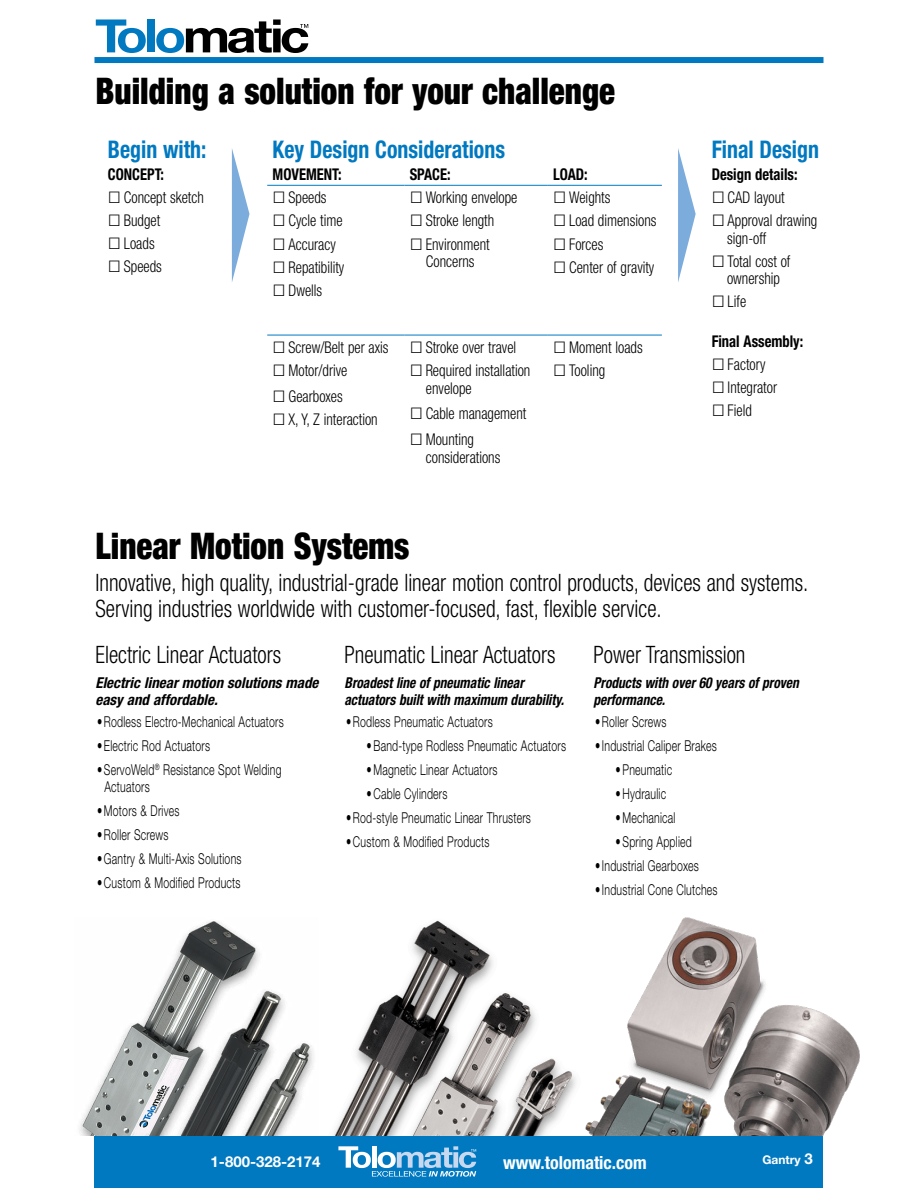
<style>
.page{position:relative;width:918px;height:1188px;background:#fff}
.page>*{position:absolute;margin:0;border:0;box-sizing:border-box;transform-origin:0 0}
.t1{font:900 condensed 36.75px "Helvetica Neue LT Std";color:#000;scale:.9 1}
.t2{font:700 condensed 24.3px "Helvetica Neue LT Std";color:#0079c1;scale:.9 1}
.t3{font:300 condensed 24px/25.5px "Helvetica Neue LT Std";color:#000;scale:.9 1}
.t4{font:700 condensed 18px "Helvetica Neue LT Std";color:#fff}
.t5{font:300 condensed 16.2px/17.5px "Helvetica Neue LT Std";color:#000;scale:.9 1}
.t6{font:700 condensed 16.2px "Helvetica Neue LT Std";color:#000;scale:.9 1}
.t7{font:300 15px/16.5px "Helvetica Neue LT Std";letter-spacing:.02em;color:#000;scale:.7 1}
.t8{font:italic 700 condensed 15px/16.5px "Helvetica Neue LT Std";color:#000;scale:.9 1}
.t9{font:italic 700 condensed 15px/16.5px "Helvetica Neue LT Std";color:#000}
.t10{font:700 15px "Helvetica Neue LT Std";color:#fff}
.t11{font:700 12px "Helvetica Neue LT Std";color:#fff}
.s1{font-family:"Arial";font-weight:400;font-stretch:normal;font-size:24.3px}
.s2{font-size:15px}
</style>
<div class="page">
<div style="left:94px;top:57px;width:730px;height:6px;background:#0079c1"></div>
<div style="left:94px;top:1136px;width:730px;height:52px;background:#0079c1"></div>
<svg style="left:338px;top:1146px;width:138px;height:31px"></svg>
<hr style="left:267px;top:185px;width:137px;height:1px;background:#0079c1">
<hr style="left:404px;top:185px;width:144px;height:1px;background:#0079c1">
<hr style="left:548px;top:185px;width:114px;height:1px;background:#0079c1">
<hr style="left:267px;top:335px;width:137px;height:1px;background:#0079c1">
<hr style="left:404px;top:335px;width:144px;height:1px;background:#0079c1">
<hr style="left:548px;top:335px;width:114px;height:1px;background:#0079c1">
<svg style="left:232px;top:149px;width:18px;height:133px"></svg>
<svg style="left:678px;top:148px;width:18px;height:134px"></svg>
<svg style="left:96px;top:19px;width:50px;height:34px"></svg>
<div style="left:147px;top:19px;width:8px;height:33px;background:#0079c1"></div>
<svg style="left:156px;top:19px;width:152px;height:34px"></svg>
<img style="left:79px;top:921px;width:234px;height:215px">
<img style="left:332px;top:920px;width:244px;height:216px">
<img style="left:585px;top:918px;width:274px;height:218px">
<h1 class="t1" style="left:96px;top:68px;width:579px">Building a solution for your challenge</h1>
<h2 class="t2" style="left:108px;top:134px;width:111px">Begin with:</h2>
<p class="t6" style="left:108px;top:164px;width:64px">CONCEPT:</p>
<p class="t5" style="left:108px;top:188px;width:108px"><span class="s1">□</span> Concept sketch</p>
<p class="t5" style="left:108px;top:211px;width:60px"><span class="s1">□</span> Budget</p>
<p class="t5" style="left:108px;top:235px;width:53px"><span class="s1">□</span> Loads</p>
<p class="t5" style="left:108px;top:258px;width:61px"><span class="s1">□</span> Speeds</p>
<h2 class="t2" style="left:273px;top:134px;width:260px">Key Design Considerations</h2>
<p class="t6" style="left:273px;top:164px;width:78px">MOVEMENT:</p>
<p class="t6" style="left:410px;top:164px;width:47px">SPACE:</p>
<p class="t6" style="left:553px;top:164px;width:40px">LOAD:</p>
<p class="t5" style="left:273px;top:189px;width:61px"><span class="s1">□</span> Speeds</p>
<p class="t5" style="left:410px;top:189px;width:121px"><span class="s1">□</span> Working envelope</p>
<p class="t5" style="left:553px;top:189px;width:65px"><span class="s1">□</span> Weights</p>
<p class="t5" style="left:273px;top:212px;width:79px"><span class="s1">□</span> Cycle time</p>
<p class="t5" style="left:410px;top:212px;width:95px"><span class="s1">□</span> Stroke length</p>
<p class="t5" style="left:553px;top:212px;width:116px"><span class="s1">□</span> Load dimensions</p>
<p class="t5" style="left:273px;top:235px;width:72px"><span class="s1">□</span> Accuracy</p>
<p class="t5" style="left:410px;top:235px;width:90px;text-align:center"><span class="s1">□</span> Environment<br>Concerns</p>
<p class="t5" style="left:553px;top:235px;width:57px"><span class="s1">□</span> Forces</p>
<p class="t5" style="left:273px;top:258px;width:81px"><span class="s1">□</span> Repatibility</p>
<p class="t5" style="left:553px;top:258px;width:114px"><span class="s1">□</span> Center of gravity</p>
<p class="t5" style="left:273px;top:281px;width:57px"><span class="s1">□</span> Dwells</p>
<p class="t5" style="left:273px;top:338px;width:272px"><span class="s1">□</span> Screw/Belt per axis <span class="s1">□</span> Stroke over travel</p>
<p class="t5" style="left:553px;top:338px;width:101px"><span class="s1">□</span> Moment loads</p>
<p class="t5" style="left:273px;top:362px;width:85px"><span class="s1">□</span> Motor/drive</p>
<p class="t5" style="left:273px;top:387px;width:80px"><span class="s1">□</span> Gearboxes</p>
<p class="t5" style="left:426px;top:362px;width:118px;text-indent:-16px"><span class="s1">□</span> Required installation envelope</p>
<p class="t5" style="left:410px;top:405px;width:131px"><span class="s1">□</span> Cable management</p>
<p class="t5" style="left:426px;top:430px;width:84px;text-indent:-16px"><span class="s1">□</span> Mounting considerations</p>
<p class="t5" style="left:553px;top:362px;width:59px"><span class="s1">□</span> Tooling</p>
<p class="t5" style="left:273px;top:410px;width:118px"><span class="s1">□</span> X, Y, Z interaction</p>
<h1 class="t1" style="left:96px;top:523px;width:351px">Linear Motion Systems</h1>
<h2 class="t2" style="left:712px;top:134px;width:121px">Final Design</h2>
<p class="t6" style="left:712px;top:164px;width:97px">Design details:</p>
<p class="t5" style="left:712px;top:188px;width:83px"><span class="s1">□</span> CAD layout</p>
<p class="t5" style="left:727px;top:211px;width:102px;text-indent:-15px"><span class="s1">□</span> Approval drawing sign-off</p>
<p class="t5" style="left:712px;top:252px;width:89px;text-align:center"><span class="s1">□</span> Total cost of ownership</p>
<p class="t5" style="left:712px;top:293px;width:40px"><span class="s1">□</span> Life</p>
<p class="t6" style="left:712px;top:331px;width:103px">Final Assembly:</p>
<p class="t5" style="left:712px;top:355px;width:61px"><span class="s1">□</span> Factory</p>
<p class="t5" style="left:712px;top:378px;width:74px"><span class="s1">□</span> Integrator</p>
<p class="t5" style="left:712px;top:401px;width:46px"><span class="s1">□</span> Field</p>
<h3 class="t3" style="left:96px;top:570px;width:794px">Innovative, high quality, industrial-grade linear motion control products, devices and systems.<br>Serving industries worldwide with customer-focused, fast, flexible service.</h3>
<h3 class="t3" style="left:96px;top:641px;width:208px">Electric Linear Actuators</h3>
<p class="t9" style="left:96px;top:675px;width:225px">Electric linear motion solutions made easy and affordable.</p>
<p class="t7" style="left:97px;top:713px;width:268px">•Rodless Electro-Mechanical Actuators</p>
<p class="t7" style="left:97px;top:737px;width:163px">• Electric Rod Actuators</p>
<p class="t7" style="left:104px;top:761px;width:254px;text-indent:-7px">• ServoWeld<sup>®</sup> Resistance Spot Welding<br>Actuators</p>
<p class="t7" style="left:97px;top:802px;width:119px">• Motors &amp; Drives</p>
<p class="t7" style="left:97px;top:826px;width:104px">•Roller Screws</p>
<p class="t7" style="left:97px;top:850px;width:208px">• Gantry &amp; Multi-Axis Solutions</p>
<p class="t7" style="left:97px;top:874px;width:207px">• Custom &amp; Modified Products</p>
<h3 class="t3" style="left:345px;top:641px;width:236px">Pneumatic Linear Actuators</h3>
<p class="t8" style="left:345px;top:675px;width:245px">Broadest line of pneumatic linear actuators built with maximum durability.</p>
<p class="t7" style="left:346px;top:713px;width:211px">•Rodless Pneumatic Actuators</p>
<p class="t7" style="left:367px;top:737px;width:287px">•Band-type Rodless Pneumatic Actuators</p>
<p class="t7" style="left:367px;top:761px;width:189px">• Magnetic Linear Actuators</p>
<p class="t7" style="left:367px;top:785px;width:117px">• Cable Cylinders</p>
<p class="t7" style="left:346px;top:809px;width:266px">•Rod-style Pneumatic Linear Thrusters</p>
<p class="t7" style="left:346px;top:833px;width:207px">• Custom &amp; Modified Products</p>
<h3 class="t3" style="left:594px;top:641px;width:170px">Power Transmission</h3>
<p class="t8" style="left:594px;top:675px;width:230px">Products with over 60 years of proven performance.</p>
<p class="t7" style="left:595px;top:713px;width:104px">•Roller Screws</p>
<p class="t7" style="left:595px;top:737px;width:176px">• Industrial Caliper Brakes</p>
<p class="t7" style="left:616px;top:761px;width:82px">• Pneumatic</p>
<p class="t7" style="left:616px;top:785px;width:74px">• Hydraulic</p>
<p class="t7" style="left:616px;top:809px;width:87px">• Mechanical</p>
<p class="t7" style="left:616px;top:833px;width:111px">• Spring Applied</p>
<p class="t7" style="left:595px;top:857px;width:150px">• Industrial Gearboxes</p>
<p class="t7" style="left:595px;top:881px;width:177px">• Industrial Cone Clutches</p>
<p class="t10" style="left:211px;top:1152px;width:112px">1-800-328-2174</p>
<p class="t4" style="left:503px;top:1151px;width:145px">www.tolomatic.com</p>
<p class="t11" style="left:762px;top:1153px;width:52px">Gantry <span class="s2">3</span></p>
</div>
